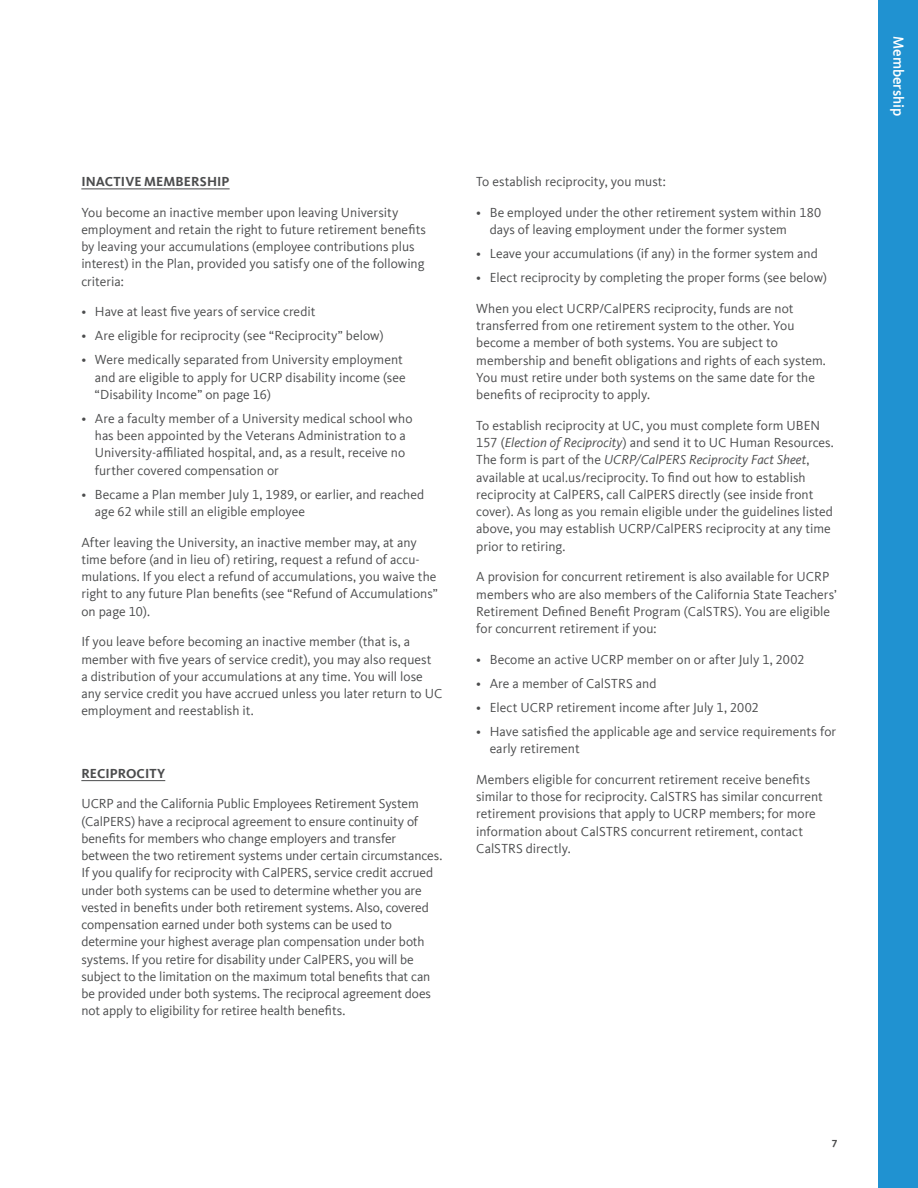
<style>
.page{position:relative;width:918px;height:1188px;background:#fff}
.page>*{position:absolute;margin:0;border:0;box-sizing:border-box;transform-origin:0 0}
.t1{font:500 15px "Kievit Offc Pro";color:#fff}
.t2{font:13.5px/17.2px "Kievit Offc Pro";color:#4b4c4d}
.t3{font:700 13.5px "Kievit Offc Pro";letter-spacing:.005em;color:#4b4c4d}
.t4{font:700 10.5px "Kievit Offc Pro";color:#4b4c4d}
.s1{font-style:italic}
</style>
<div class="page">
<div style="left:878px;top:0;width:40px;height:1188px;background:#2092d1"></div>
<hr style="left:81px;top:189px;width:149px;height:1px;background:#4b4c4d">
<hr style="left:81px;top:780px;width:84px;height:1px;background:#4b4c4d">
<p class="t3" style="left:81px;top:173px;width:150px">INACTIVE MEMBERSHIP</p>
<p class="t2" style="left:81px;top:203px;width:346px">You become an inactive member upon leaving University employment and retain the right to future retirement benefits by leaving your accumulations (employee contributions plus interest) in the Plan, provided you satisfy one of the following criteria:</p>
<p class="t2" style="left:81px;top:303px;width:236px">• Have at least five years of service credit</p>
<p class="t2" style="left:81px;top:327px;width:304px">• Are eligible for reciprocity (see “Reciprocity” below)</p>
<p class="t2" style="left:95px;top:351px;width:313px;text-indent:-14px">• Were medically separated from University employment and are eligible to apply for UCRP disability income (see “Disability Income” on page 16)</p>
<p class="t2" style="left:95px;top:410px;width:319px;text-indent:-14px">• Are a faculty member of a University medical school who has been appointed by the Veterans Administration to a University-affiliated hospital, and, as a result, receive no further covered compensation or</p>
<p class="t2" style="left:95px;top:485px;width:331px;text-indent:-14px">• Became a Plan member July 1, 1989, or earlier, and reached age 62 while still an eligible employee</p>
<p class="t2" style="left:81px;top:533px;width:358px">After leaving the University, an inactive member may, at any time before (and in lieu of) retiring, request a refund of accu&shy;mulations. If you elect a refund of accumulations, you waive the right to any future Plan benefits (see “Refund of Accumulations” on page 10).</p>
<p class="t2" style="left:81px;top:633px;width:363px">If you leave before becoming an inactive member (that is, a member with five years of service credit), you may also request<br>a distribution of your accumulations at any time. You will lose any service credit you have accrued unless you later return to UC employment and reestablish it.</p>
<p class="t3" style="left:81px;top:765px;width:85px">RECIPROCITY</p>
<p class="t2" style="left:81px;top:795px;width:363px">UCRP and the California Public Employees Retirement System (CalPERS) have a reciprocal agreement to ensure continuity of benefits for members who change employers and transfer between the two retirement systems under certain circumstances.<br>If you qualify for reciprocity with CalPERS, service credit accrued under both systems can be used to determine whether you are vested in benefits under both retirement systems. Also, covered compensation earned under both systems can be used to determine your highest average plan compensation under both systems. If you retire for disability under CalPERS, you will be subject to the limitation on the maximum total benefits that can be provided under both systems. The reciprocal agreement does not apply to eligibility for retiree health benefits.</p>
<p class="t2" style="left:476px;top:173px;width:191px">To establish reciprocity, you must:</p>
<p class="t2" style="left:490px;top:204px;width:333px;text-indent:-14px">• Be employed under the other retirement system within 180 days of leaving employment under the former system</p>
<p class="t2" style="left:476px;top:245px;width:343px">• Leave your accumulations (if any) in the former system and</p>
<p class="t2" style="left:476px;top:269px;width:352px">• Elect reciprocity by completing the proper forms (see below)</p>
<p class="t2" style="left:476px;top:300px;width:351px">When you elect UCRP/CalPERS reciprocity, funds are not transferred from one retirement system to the other. You become a member of both systems. You are subject to membership and benefit obligations and rights of each system.<br>You must retire under both systems on the same date for the benefits of reciprocity to apply.</p>
<p class="t2" style="left:476px;top:417px;width:359px">To establish reciprocity at UC, you must complete form UBEN 157 (<span class="s1">Election of Reciprocity</span>) and send it to UC Human Resources.<br>The form is part of the <span class="s1">UCRP/CalPERS Reciprocity Fact Sheet</span>, available at ucal.us/reciprocity. To find out how to establish reciprocity at CalPERS, call CalPERS directly (see inside front cover). As long as you remain eligible under the guidelines listed above, you may establish UCRP/CalPERS reciprocity at any time prior to retiring.</p>
<p class="t2" style="left:476px;top:568px;width:362px">A provision for concurrent retirement is also available for UCRP members who are also members of the California State Teachers’ Retirement Defined Benefit Program (CalSTRS). You are eligible for concurrent retirement if you:</p>
<p class="t2" style="left:476px;top:651px;width:330px">• Become an active UCRP member on or after July 1, 2002</p>
<p class="t2" style="left:476px;top:675px;width:182px">• Are a member of CalSTRS and</p>
<p class="t2" style="left:476px;top:699px;width:284px">• Elect UCRP retirement income after July 1, 2002</p>
<p class="t2" style="left:490px;top:723px;width:348px;text-indent:-14px">• Have satisfied the applicable age and service requirements for early retirement</p>
<p class="t2" style="left:476px;top:771px;width:348px">Members eligible for concurrent retirement receive benefits similar to those for reciprocity. CalSTRS has similar concurrent retirement provisions that apply to UCRP members; for more information about CalSTRS concurrent retirement, contact CalSTRS directly.</p>
<p class="t4" style="left:832px;top:1138px;width:7px">7</p>
<p class="t1" style="left:908px;top:36px;width:82px;rotate:90deg">Membership</p>
</div>
